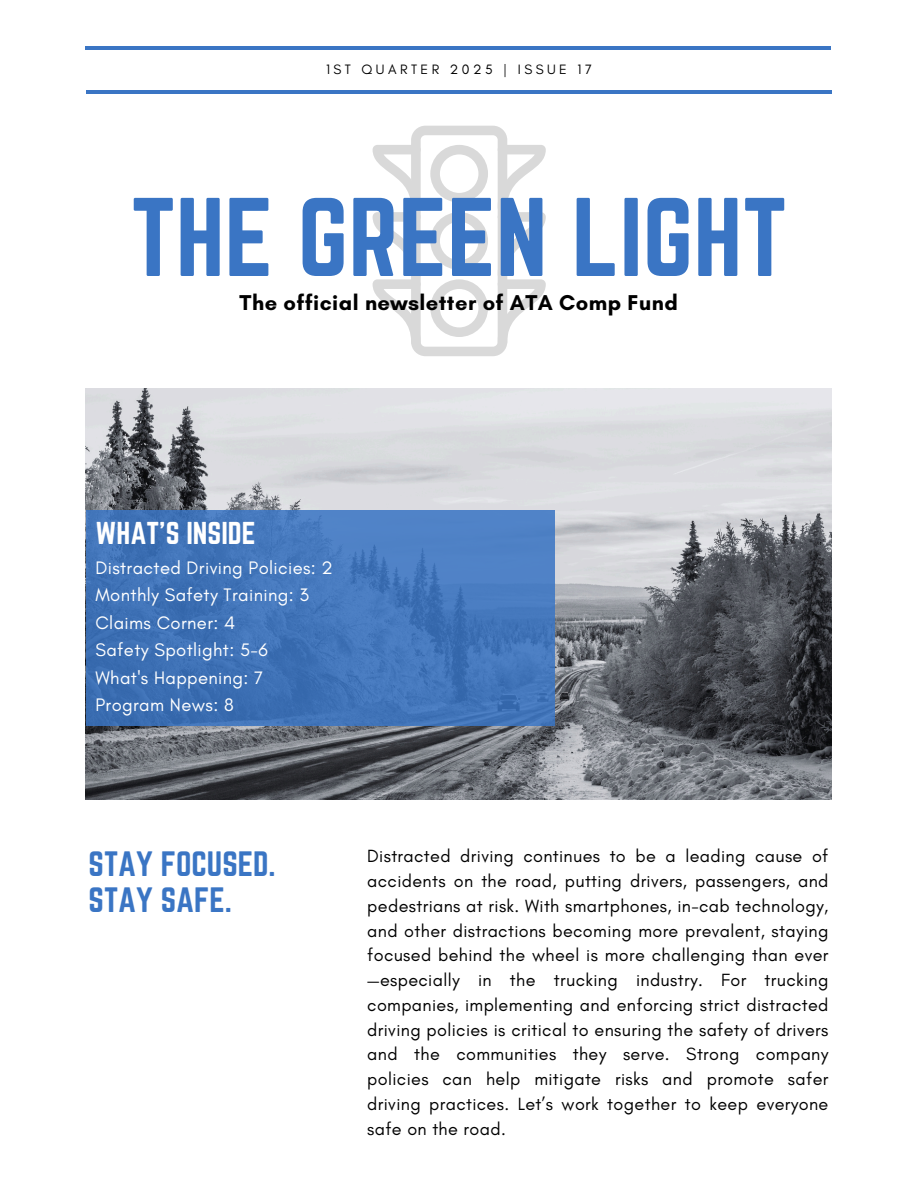
<style>
.page{position:relative;width:918px;height:1188px;background:#fff}
.page>*{position:absolute;margin:0;border:0;box-sizing:border-box;transform-origin:0 0}
.t1{font:97.65px "Norwester";color:#3a75c4}
.t2{font:30.75px/36px "Norwester";color:#3a75c4}
.t3{font:27.6px "Norwester";color:#fff}
.t4{font:700 21.9px "Glacial Indifference";letter-spacing:.02em;color:#000}
.t5{font:18.45px/27.5px "Glacial Indifference";letter-spacing:.02em;color:#fff}
.t6{font:18px/24.8px "Glacial Indifference";letter-spacing:.02em;color:#000;text-align:justify}
.t7{font:13.8px "Glacial Indifference";letter-spacing:.25em;color:#000}
</style>
<div class="page">
<hr style="left:85px;top:46px;width:746px;height:4px;background:#3a75c4">
<hr style="left:86px;top:90px;width:746px;height:4px;background:#3a75c4">
<img style="left:85px;top:388px;width:746px;height:412px">
<div style="left:86px;top:510px;width:469px;height:215px;background:linear-gradient(to bottom,#497cc1,#3c6fb4)"></div>
<svg style="left:373px;top:126px;width:173px;height:230px"></svg>
<p class="t7" style="left:326px;top:61px;width:267px">1ST QUARTER 2025 | ISSUE 17</p>
<p class="t1" style="left:131px;top:178px;width:658px">THE GREEN LIGHT</p>
<p class="t4" style="left:240px;top:290px;width:440px">The official newsletter of ATA Comp Fund</p>
<h4 class="t3" style="left:95px;top:517px;width:161px">WHAT'S INSIDE</h4>
<p class="t5" style="left:95px;top:554px;width:239px">Distracted Driving Policies: 2<br>Monthly Safety Training: 3<br>Claims Corner: 4<br>Safety Spotlight: 5-6<br>What's Happening: 7<br>Program News: 8</p>
<h1 class="t2" style="left:89px;top:845px;width:189px">STAY FOCUSED.<br>STAY SAFE.</h1>
<p class="t6" style="left:367px;top:844px;width:463px">Distracted driving continues to be a leading cause of accidents on the road, putting drivers, passengers, and pedestrians at risk. With smartphones, in-cab technology, and other distractions becoming more prevalent, staying focused behind the wheel is more challenging than ever —especially in the trucking industry. For trucking companies, implementing and enforcing strict distracted driving policies is critical to ensuring the safety of drivers and the communities they serve. Strong company policies can help mitigate risks and promote safer driving practices. Let’s work together to keep everyone safe on the road.</p>
</div>
